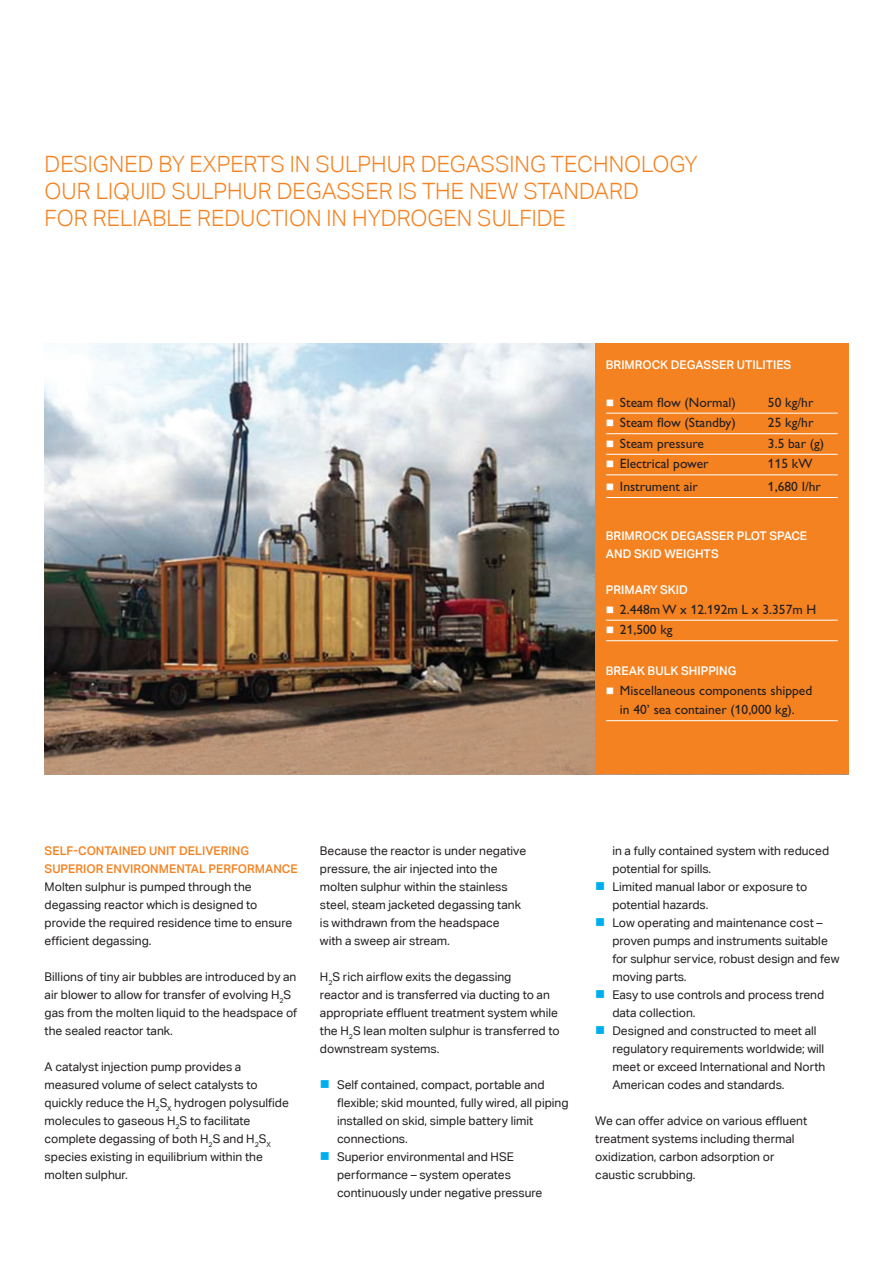
<style>
.page{position:relative;width:893px;height:1263px;background:#fff}
.page>*{position:absolute;margin:0;border:0;box-sizing:border-box;transform-origin:0 0}
.t1{font:300 22.5px "Aktiv Grotesk Corp";color:#f58220}
.t2{font:13.5px/19.5px "Gill Alt One";color:#231f20}
.Body_copy{font:12px/18px "Aktiv Grotesk Corp";color:#231f20}
.t3{font:500 12px/18px "Aktiv Grotesk Corp";color:#fff}
.t4{font:500 12px/18px "Aktiv Grotesk Corp";color:#f58220}
</style>
<div class="page">
<img style="left:45px;top:343px;width:550px;height:431px">
<div style="left:595px;top:343px;width:253px;height:431px;background:#f58220"></div>
<hr style="left:606px;top:413px;width:232px;height:1px;background:#fff">
<hr style="left:606px;top:433px;width:232px;height:1px;background:#fff">
<hr style="left:606px;top:454px;width:232px;height:1px;background:#fff">
<hr style="left:606px;top:475px;width:232px;height:1px;background:#fff">
<hr style="left:606px;top:497px;width:232px;height:1px;background:#fff">
<hr style="left:606px;top:620px;width:232px;height:1px;background:#fff">
<hr style="left:606px;top:640px;width:232px;height:1px;background:#fff">
<hr style="left:606px;top:720px;width:232px;height:1px;background:#fff">
<p class="t1" style="left:45px;top:151px;width:655px">DESIGNED BY EXPERTS IN SULPHUR DEGASSING TECHNOLOGY</p>
<p class="t1" style="left:45px;top:178px;width:596px">OUR LIQUID SULPHUR DEGASSER IS THE NEW STANDARD</p>
<p class="t1" style="left:45px;top:205px;width:523px">FOR RELIABLE REDUCTION IN HYDROGEN SULFIDE</p>
<p class="t3" style="left:606px;top:356px;width:187px">BRIMROCK DEGASSER UTILITIES</p>
<p class="t2" style="left:620px;top:392px;width:117px">Steam flow (Normal)</p>
<p class="t2" style="left:768px;top:392px;width:47px">50 kg/hr</p>
<p class="t2" style="left:620px;top:413px;width:117px">Steam flow (Standby)</p>
<p class="t2" style="left:768px;top:413px;width:47px">25 kg/hr</p>
<p class="t2" style="left:620px;top:433px;width:86px">Steam pressure</p>
<p class="t2" style="left:768px;top:433px;width:58px">3.5 bar (g)</p>
<p class="t2" style="left:620px;top:454px;width:90px">Electrical power</p>
<p class="t2" style="left:768px;top:454px;width:46px">115 kW</p>
<p class="t2" style="left:620px;top:477px;width:79px">Instrument air</p>
<p class="t2" style="left:768px;top:477px;width:54px">1,680 I/hr</p>
<p class="t3" style="left:606px;top:527px;width:203px">BRIMROCK DEGASSER PLOT SPACE<br>AND SKID WEIGHTS</p>
<p class="t3" style="left:606px;top:581px;width:83px">PRIMARY SKID</p>
<p class="t2" style="left:620px;top:599px;width:198px">2.448m W x 12.192m L x 3.357m H</p>
<p class="t2" style="left:620px;top:620px;width:54px">21,500 kg</p>
<p class="t3" style="left:606px;top:662px;width:132px">BREAK BULK SHIPPING</p>
<p class="t2" style="left:620px;top:680px;width:194px">Miscellaneous components shipped in 40’ sea container (10,000 kg).</p>
<p class="t4" style="left:45px;top:842px;width:254px">SELF-CONTAINED UNIT DELIVERING<br>SUPERIOR ENVIRONMENTAL PERFORMANCE</p>
<p class="Body_copy" style="left:45px;top:878px;width:249px">Molten sulphur is pumped through the degassing reactor which is designed to provide the required residence time to ensure efficient degassing.</p>
<p class="Body_copy" style="left:45px;top:968px;width:254px">Billions of tiny air bubbles are introduced by an air blower to allow for transfer of evolving H<sub>2</sub>S gas from the molten liquid to the headspace of the sealed reactor tank.</p>
<p class="Body_copy" style="left:45px;top:1058px;width:246px">A catalyst injection pump provides a measured volume of select catalysts to quickly reduce the H<sub>2</sub>S<sub>X</sub> hydrogen polysulfide molecules to gaseous H<sub>2</sub>S to facilitate complete degassing of both H<sub>2</sub>S and H<sub>2</sub>S<sub>X </sub>species existing in equilibrium within the molten sulphur.</p>
<p class="Body_copy" style="left:320px;top:842px;width:208px">Because the reactor is under negative pressure, the air injected into the molten sulphur within the stainless steel, steam jacketed degassing tank is withdrawn from the headspace<br>with a sweep air stream.</p>
<p class="Body_copy" style="left:320px;top:968px;width:241px">H<sub>2</sub>S rich airflow exits the degassing<br>reactor and is transferred via ducting to an appropriate effluent treatment system while the H<sub>2</sub>S lean molten sulphur is transferred to downstream systems.</p>
<p class="Body_copy" style="left:337px;top:1076px;width:233px">Self contained, compact, portable and flexible; skid mounted, fully wired, all piping installed on skid, simple battery limit connections.</p>
<p class="Body_copy" style="left:337px;top:1148px;width:207px">Superior environmental and HSE performance – system operates continuously under negative pressure</p>
<p class="Body_copy" style="left:612px;top:842px;width:218px">in a fully contained system with reduced potential for spills.</p>
<p class="Body_copy" style="left:612px;top:878px;width:196px">Limited manual labor or exposure to potential hazards.</p>
<p class="Body_copy" style="left:612px;top:914px;width:229px">Low operating and maintenance cost – proven pumps and instruments suitable for sulphur service, robust design and few moving parts.</p>
<p class="Body_copy" style="left:612px;top:986px;width:213px">Easy to use controls and process trend data collection.</p>
<p class="Body_copy" style="left:612px;top:1022px;width:215px">Designed and constructed to meet all regulatory requirements worldwide; will meet or exceed International and North American codes and standards.</p>
<p class="Body_copy" style="left:595px;top:1112px;width:213px">We can offer advice on various effluent treatment systems including thermal oxidization, carbon adsorption or caustic scrubbing.</p>
</div>
